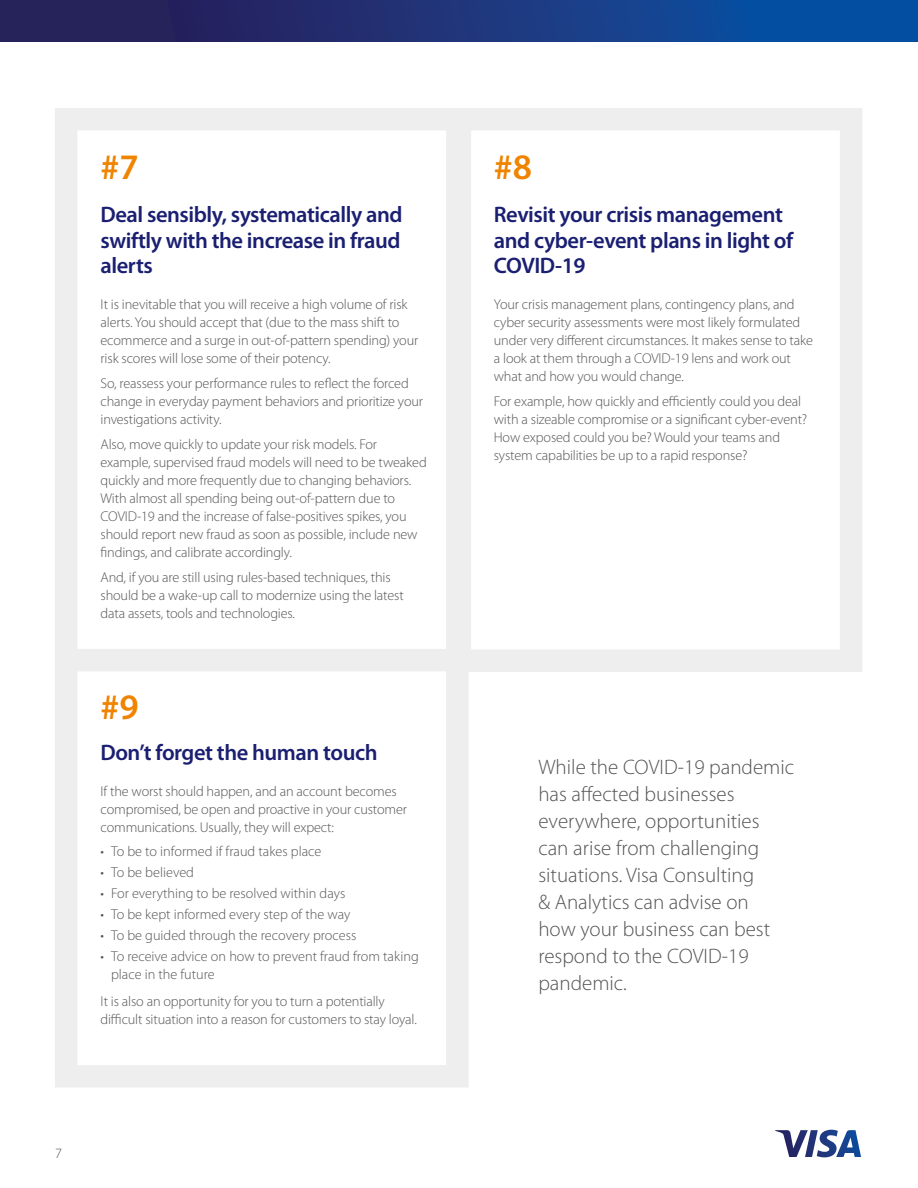
<style>
.page{position:relative;width:918px;height:1188px;background:#fff}
.page>*{position:absolute;margin:0;border:0;box-sizing:border-box;transform-origin:0 0}
.t1{font:600 36px "Myriad Pro";color:#ef8400}
.t2{font:600 22.5px/25.5px "Myriad Pro";letter-spacing:-.02em;color:#1a1f71;text-align:justify}
.t3{font:300 21px/27px "Myriad Pro";color:#545456}
.t4{font:300 14.25px/18px "Myriad Pro";letter-spacing:-.01em;color:#545456}
</style>
<div class="page">
<svg style="left:775px;top:1130px;width:86px;height:27px"></svg>
<div style="left:0;top:0;width:918px;height:41px;background:linear-gradient(to right,#2e1a4e,#0653aa)"></div>
<div style="left:55px;top:108px;width:414px;height:564px;background:#fff;border:22px solid #eee"></div>
<div style="left:55px;top:649px;width:414px;height:439px;background:#fff;border:22px solid #eee"></div>
<div style="left:449px;top:108px;width:413px;height:564px;background:#fff;border:22px solid #eee"></div>
<p class="t1" style="left:100px;top:146px;width:40px">#7</p>
<p class="t2" style="left:100px;top:202px;width:304px">Deal sensibly, systematically and swiftly with the increase in fraud alerts</p>
<p class="t4" style="left:100px;top:296px;width:319px">It is inevitable that you will receive a high volume of risk alerts. You should accept that (due to the mass shift to ecommerce and a surge in out-of-pattern spending) your risk scores will lose some of their potency.</p>
<p class="t4" style="left:100px;top:375px;width:324px">So, reassess your performance rules to reflect the forced change in everyday payment behaviors and prioritize your investigations activity.</p>
<p class="t4" style="left:100px;top:435px;width:328px">Also, move quickly to update your risk models. For example, supervised fraud models will need to be tweaked quickly and more frequently due to changing behaviors.<br>With almost all spending being out-of-pattern due to COVID-19 and the increase of false-positives spikes, you should report new fraud as soon as possible, include new findings, and calibrate accordingly.</p>
<p class="t4" style="left:100px;top:568px;width:305px">And, if you are still using rules-based techniques, this should be a wake-up call to modernize using the latest data assets, tools and technologies.</p>
<p class="t1" style="left:100px;top:687px;width:40px">#9</p>
<p class="t2" style="left:100px;top:740px;width:279px">Don’t forget the human touch</p>
<p class="t4" style="left:100px;top:782px;width:308px">If the worst should happen, and an account becomes compromised, be open and proactive in your customer communications. Usually, they will expect:</p>
<p class="t4" style="left:100px;top:843px;width:222px">• To be to informed if fraud takes place</p>
<p class="t4" style="left:100px;top:864px;width:95px">• To be believed</p>
<p class="t4" style="left:100px;top:885px;width:246px">• For everything to be resolved within days</p>
<p class="t4" style="left:100px;top:906px;width:251px">• To be kept informed every step of the way</p>
<p class="t4" style="left:100px;top:927px;width:257px">• To be guided through the recovery process</p>
<p class="t4" style="left:111px;top:948px;width:309px;text-indent:-11px">• To receive advice on how to prevent fraud from taking place in the future</p>
<p class="t4" style="left:100px;top:992px;width:318px">It is also an opportunity for you to turn a potentially difficult situation into a reason for customers to stay loyal.</p>
<p class="t4" style="left:55px;top:1144px;width:8px">7</p>
<p class="t1" style="left:494px;top:146px;width:40px">#8</p>
<p class="t2" style="left:494px;top:202px;width:301px;text-align:left">Revisit your crisis management and cyber-event plans in light of<br>COVID-19</p>
<p class="t4" style="left:494px;top:296px;width:321px">Your crisis management plans, contingency plans, and cyber security assessments were most likely formulated under very different circumstances. It makes sense to take a look at them through a COVID-19 lens and work out what and how you would change.</p>
<p class="t4" style="left:494px;top:393px;width:315px">For example, how quickly and efficiently could you deal with a sizeable compromise or a significant cyber-event?<br>How exposed could you be? Would your teams and system capabilities be up to a rapid response?</p>
<p class="t3" style="left:538px;top:754px;width:257px">While the COVID-19 pandemic has affected businesses everywhere, opportunities can arise from challenging situations. Visa Consulting<br>&amp; Analytics can advise on<br>how your business can best respond to the COVID-19 pandemic.</p>
</div>
